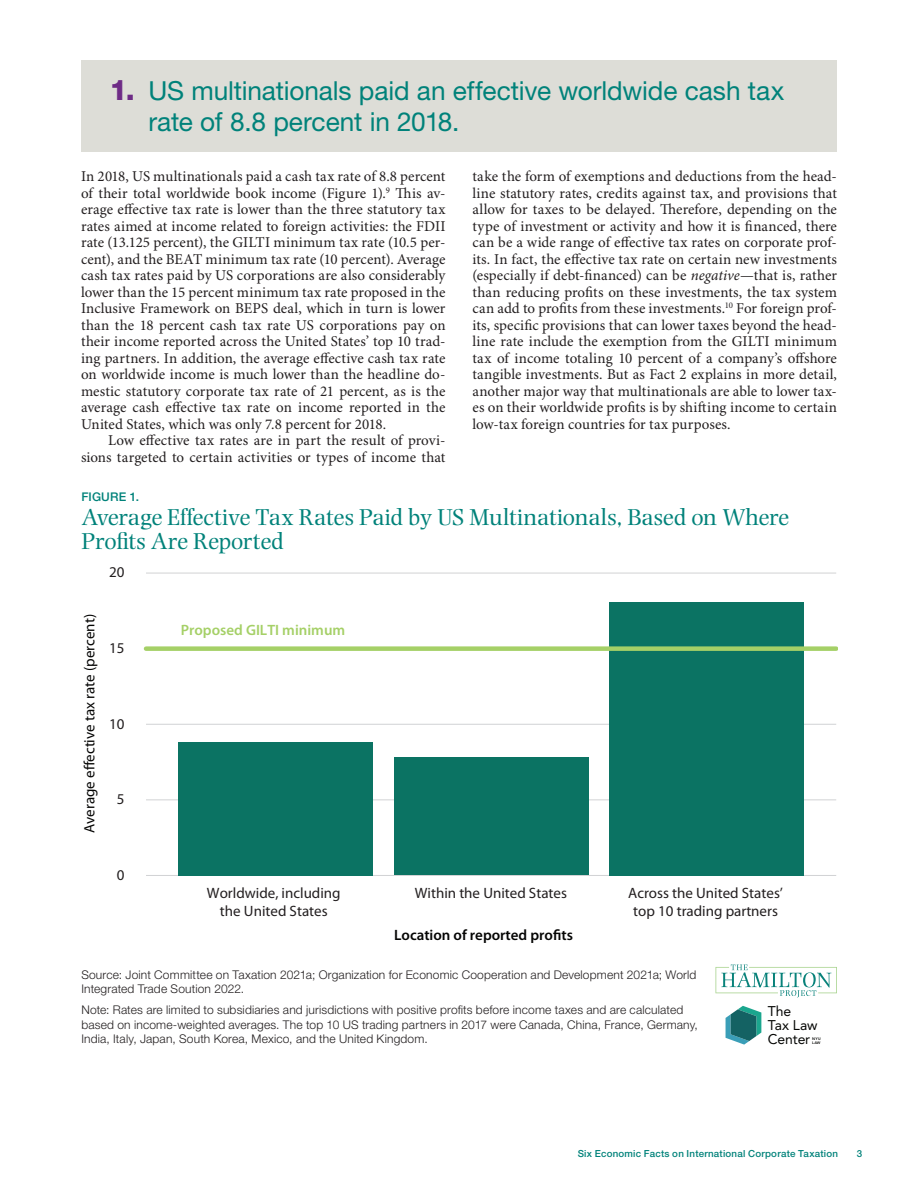
<style>
.page{position:relative;width:918px;height:1188px;background:#fff}
.page>*{position:absolute;margin:0;border:0;box-sizing:border-box;transform-origin:0 0}
.t1{font:26.25px/31.5px "Helvetica Neue LT Std";letter-spacing:-.005em;color:#00827a}
.t2{font:24px/24px "Photina MT Std";letter-spacing:-.005em;color:#00827a}
.t3{font:15px/16.5px "Minion Pro";letter-spacing:.005em;color:#231f20;text-align:justify}
.t4{font:15px/18px "Myriad Pro";color:#231f20;text-align:center}
.t5{font:15px "Myriad Pro";color:#050504}
.t6{font:600 15px "Myriad Pro";color:#050504}
.t7{font:600 15px "Myriad Pro";color:#a5d067}
.t8{font:13.95px/14px "Avenir";letter-spacing:-.01em;color:#040503}
.t9{font:300 12px/14.4px "Helvetica Neue LT Std";letter-spacing:.015em;color:#231f20}
.t10{font:500 12px "Helvetica Neue LT Std";color:#00827a}
.t11{font:500 9.75px "Helvetica Neue LT Std";letter-spacing:.02em;color:#00827a}
.t12{font:800 3.75px/3.9px "Avenir";letter-spacing:.115em;color:#040503}
.s1{font-weight:800;font-size:28.5px;color:#6e2b86}
.s2{font-style:italic}
</style>
<div class="page">
<div style="left:81px;top:61px;width:756px;height:91px;background:#ddddd7"></div>
<hr style="left:146px;top:875px;width:690px;height:1px;background:#d1d2d4">
<hr style="left:146px;top:799px;width:690px;height:1px;background:#d1d2d4">
<hr style="left:146px;top:724px;width:690px;height:1px;background:#d1d2d4">
<hr style="left:146px;top:573px;width:690px;height:1px;background:#d1d2d4">
<div style="left:178px;top:742px;width:194px;height:133px;background:#0b7363"></div>
<div style="left:394px;top:758px;width:194px;height:117px;background:#0b7363"></div>
<div style="left:610px;top:602px;width:194px;height:273px;background:#0b7363"></div>
<div style="left:146px;top:646px;width:690px;height:5px;background:#a5d067"></div>
<svg style="left:716px;top:965px;width:121px;height:33px"></svg>
<svg style="left:726px;top:1006px;width:35px;height:39px"></svg>
<h1 class="t1" style="left:148px;top:74px;width:637px;text-indent:-39px"><span class="s1">1.</span> US multinationals paid an effective worldwide cash tax rate of 8.8 percent in 2018.</h1>
<p class="t3" style="left:81px;top:169px;width:366px">In 2018, US multinationals paid a cash tax rate of 8.8 percent of their total worldwide book income (Figure 1).<sup>9</sup> This av&shy;erage effective tax rate is lower than the three statutory tax rates aimed at income related to foreign activities: the FDII rate (13.125 percent), the GILTI minimum tax rate (10.5 per&shy;cent), and the BEAT minimum tax rate (10 percent). Average cash tax rates paid by US corporations are also considerably lower than the 15 percent minimum tax rate proposed in the Inclusive Framework on BEPS deal, which in turn is lower than the 18 percent cash tax rate US corporations pay on their income reported across the United States’ top 10 trad&shy;ing partners. In addition, the average effective cash tax rate on worldwide income is much lower than the headline do&shy;mestic statutory corporate tax rate of 21 percent, as is the average cash effective tax rate on income reported in the United States, which was only 7.8 percent for 2018.</p>
<p class="t3" style="left:81px;top:433px;width:366px;text-align:right">Low effective tax rates are in part the result of provi&shy;sions targeted to certain activities or types of income that</p>
<p class="t3" style="left:473px;top:169px;width:366px">take the form of exemptions and deductions from the head&shy;line statutory rates, credits against tax, and provisions that allow for taxes to be delayed. Therefore, depending on the type of investment or activity and how it is financed, there can be a wide range of effective tax rates on corporate prof&shy;its. In fact, the effective tax rate on certain new investments (especially if debt-financed) can be <span class="s2">negative</span>—that is, rather than reducing profits on these investments, the tax system can add to profits from these investments.<sup>10</sup> For foreign prof&shy;its, specific provisions that can lower taxes beyond the head&shy;line rate include the exemption from the GILTI minimum tax of income totaling 10 percent of a company’s offshore tangible investments. But as Fact 2 explains in more detail, another major way that multinationals are able to lower tax&shy;es on their worldwide profits is by shifting income to certain low-tax foreign countries for tax purposes.</p>
<p class="t10" style="left:81px;top:490px;width:59px">Figure 1.</p>
<h2 class="t2" style="left:81px;top:506px;width:710px">Average Effective Tax Rates Paid by US Multinationals, Based on Where<br>Profits Are Reported</h2>
<p class="t4" style="left:109px;top:564px;width:17px">20</p>
<p class="t5" style="left:81px;top:833px;width:221px;rotate:-90deg">Average effective tax rate (percent)</p>
<p class="t4" style="left:109px;top:639px;width:17px">15</p>
<p class="t4" style="left:109px;top:715px;width:17px">10</p>
<p class="t4" style="left:117px;top:791px;width:9px">5</p>
<p class="t4" style="left:117px;top:866px;width:9px">0</p>
<p class="t7" style="left:181px;top:622px;width:166px">Proposed GILTI minimum</p>
<p class="t4" style="left:207px;top:884px;width:135px">Worldwide, including the United States</p>
<p class="t4" style="left:415px;top:884px;width:154px">Within the United States</p>
<p class="t4" style="left:628px;top:884px;width:156px">Across the United States’ top 10 trading partners</p>
<p class="t6" style="left:394px;top:926px;width:180px">Location of reported profits</p>
<p class="t9" style="left:81px;top:967px;width:617px">Source: Joint Committee on Taxation 2021a; Organization for Economic Cooperation and Development 2021a; World<br>Integrated Trade Soution 2022.</p>
<p class="t9" style="left:81px;top:1003px;width:618px">Note: Rates are limited to subsidiaries and jurisdictions with positive profits before income taxes and are calculated based on income-weighted averages. The top 10 US trading partners in 2017 were Canada, China, France, Germany,<br>India, Italy, Japan, South Korea, Mexico, and the United Kingdom.</p>
<p class="t8" style="left:768px;top:1004px;width:51px">The<br>Tax Law<br>Center</p>
<p class="t12" style="left:812px;top:1037px;width:10px">NYU<br>LAW</p>
<p class="t11" style="left:578px;top:1147px;width:262px">Six Economic Facts on International Corporate Taxation</p>
<p class="t11" style="left:857px;top:1147px;width:7px">3</p>
</div>
